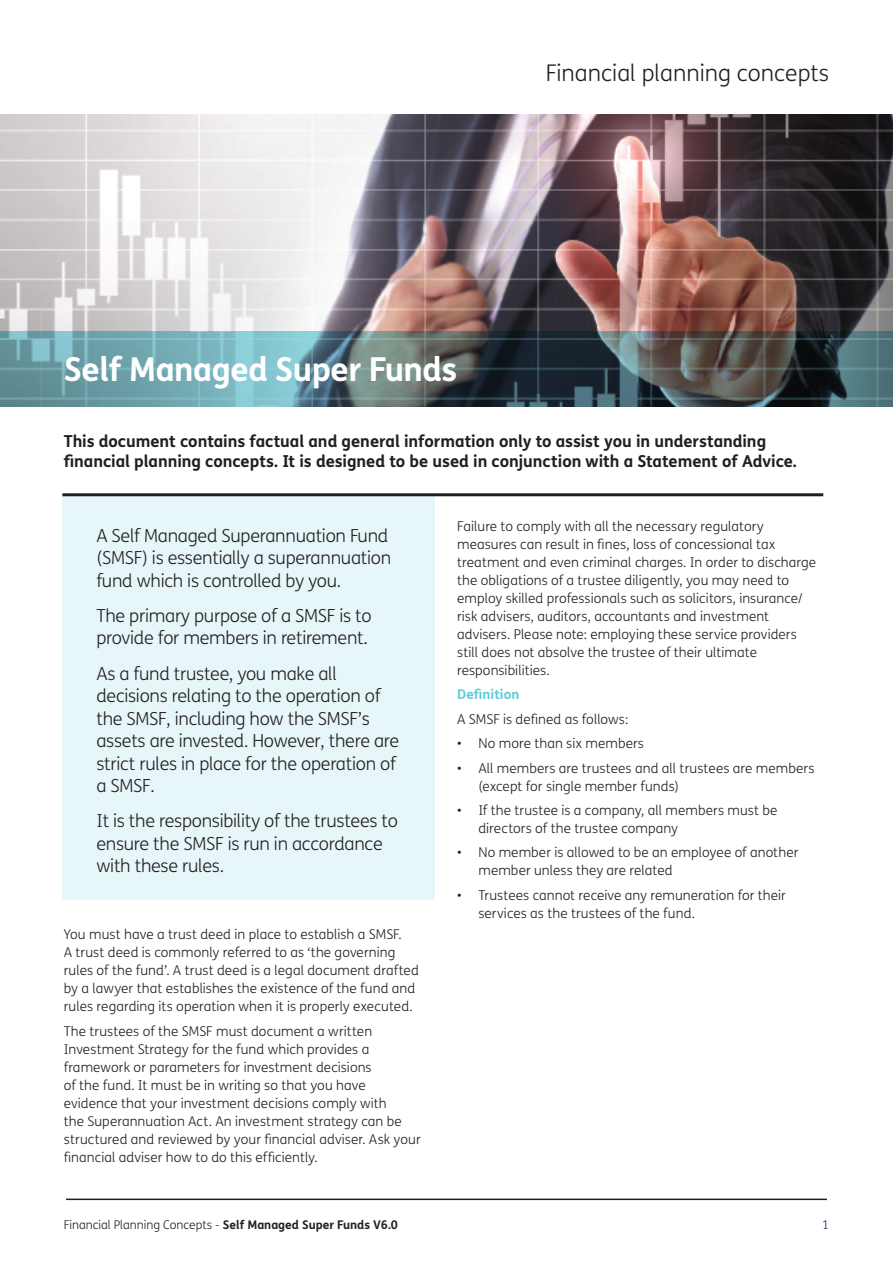
<style>
.page{position:relative;width:893px;height:1263px;background:#fff}
.page>*{position:absolute;margin:0;border:0;box-sizing:border-box;transform-origin:0 0}
.t1{font:700 33px "FS Me";letter-spacing:-.015em;color:#fff}
.t2{font:300 22.95px "FS Me";color:#231f20}
.t3{font:300 18px/22.5px "FS Me";letter-spacing:-.015em;color:#231f20}
.t4{font:700 16.5px/19.8px "FS Me";letter-spacing:-.005em;color:#231f20}
.t5{font:300 13.5px/18px "FS Me";letter-spacing:.005em;color:#231f20}
.t6{font:700 13.5px "FS Me";letter-spacing:.005em;color:#65cada}
.t7{font:300 12px "FS Me";color:#231f20}
.t8{font:300 12px "FS Me";color:#142975}
.s1{font-weight:700}
</style>
<div class="page">
<hr style="left:66px;top:1198px;width:761px;height:2px;background:#231f20">
<div style="left:62px;top:496px;width:372px;height:403px;background:#e7f6f8"></div>
<img style="left:0;top:114px;width:893px;height:217px">
<svg style="left:0;top:331px;width:893px;height:76px;background:#557277"></svg>
<hr style="left:62px;top:493px;width:761px;height:3px;background:#231f20">
<h2 class="t2" style="left:546px;top:57px;width:285px">Financial planning concepts</h2>
<h1 class="t1" style="left:64px;top:344px;width:395px">Self Managed Super Funds</h1>
<p class="t4" style="left:64px;top:431px;width:735px">This document contains factual and general information only to assist you in understanding financial planning concepts. It is designed to be used in conjunction with a Statement of Advice.</p>
<h3 class="t3" style="left:96px;top:523px;width:296px">A Self Managed Superannuation Fund (SMSF) is essentially a superannuation fund which is controlled by you.</h3>
<h3 class="t3" style="left:96px;top:604px;width:277px">The primary purpose of a SMSF is to provide for members in retirement.</h3>
<h3 class="t3" style="left:96px;top:661px;width:304px">As a fund trustee, you make all decisions relating to the operation of the SMSF, including how the SMSF’s assets are invested. However, there are strict rules in place for the operation of a SMSF.</h3>
<h3 class="t3" style="left:96px;top:809px;width:303px">It is the responsibility of the trustees to ensure the SMSF is run in accordance with these rules.</h3>
<p class="t5" style="left:64px;top:925px;width:357px">You must have a trust deed in place to establish a SMSF.<br>A trust deed is commonly referred to as ‘the governing rules of the fund’. A trust deed is a legal document drafted by a lawyer that establishes the existence of the fund and rules regarding its operation when it is properly executed.</p>
<p class="t5" style="left:64px;top:1022px;width:359px">The trustees of the SMSF must document a written Investment Strategy for the fund which provides a framework or parameters for investment decisions<br>of the fund. It must be in writing so that you have evidence that your investment decisions comply with<br>the Superannuation Act. An investment strategy can be structured and reviewed by your financial adviser. Ask your financial adviser how to do this efficiently.</p>
<p class="t5" style="left:457px;top:517px;width:361px">Failure to comply with all the necessary regulatory measures can result in fines, loss of concessional tax treatment and even criminal charges. In order to discharge the obligations of a trustee diligently, you may need to employ skilled professionals such as solicitors, insurance/ risk advisers, auditors, accountants and investment advisers. Please note: employing these service providers still does not absolve the trustee of their ultimate responsibilities.</p>
<p class="t6" style="left:457px;top:684px;width:64px">Definition</p>
<p class="t5" style="left:457px;top:710px;width:173px">A SMSF is defined as follows:</p>
<p class="t5" style="left:457px;top:734px;width:188px">• No more than six members</p>
<p class="t5" style="left:478px;top:758px;width:337px;text-indent:-21px">• All members are trustees and all trustees are members (except for single member funds)</p>
<p class="t5" style="left:478px;top:801px;width:301px;text-indent:-21px">• If the trustee is a company, all members must be directors of the trustee company</p>
<p class="t5" style="left:478px;top:843px;width:321px;text-indent:-21px">• No member is allowed to be an employee of another member unless they are related</p>
<p class="t5" style="left:478px;top:885px;width:309px;text-indent:-21px">• Trustees cannot receive any remuneration for their services as the trustees of the fund.</p>
<p class="t7" style="left:64px;top:1217px;width:336px">Financial Planning Concepts - <span class="s1">Self Managed Super Funds V6.0</span></p>
<p class="t8" style="left:822px;top:1217px;width:8px">1</p>
</div>
